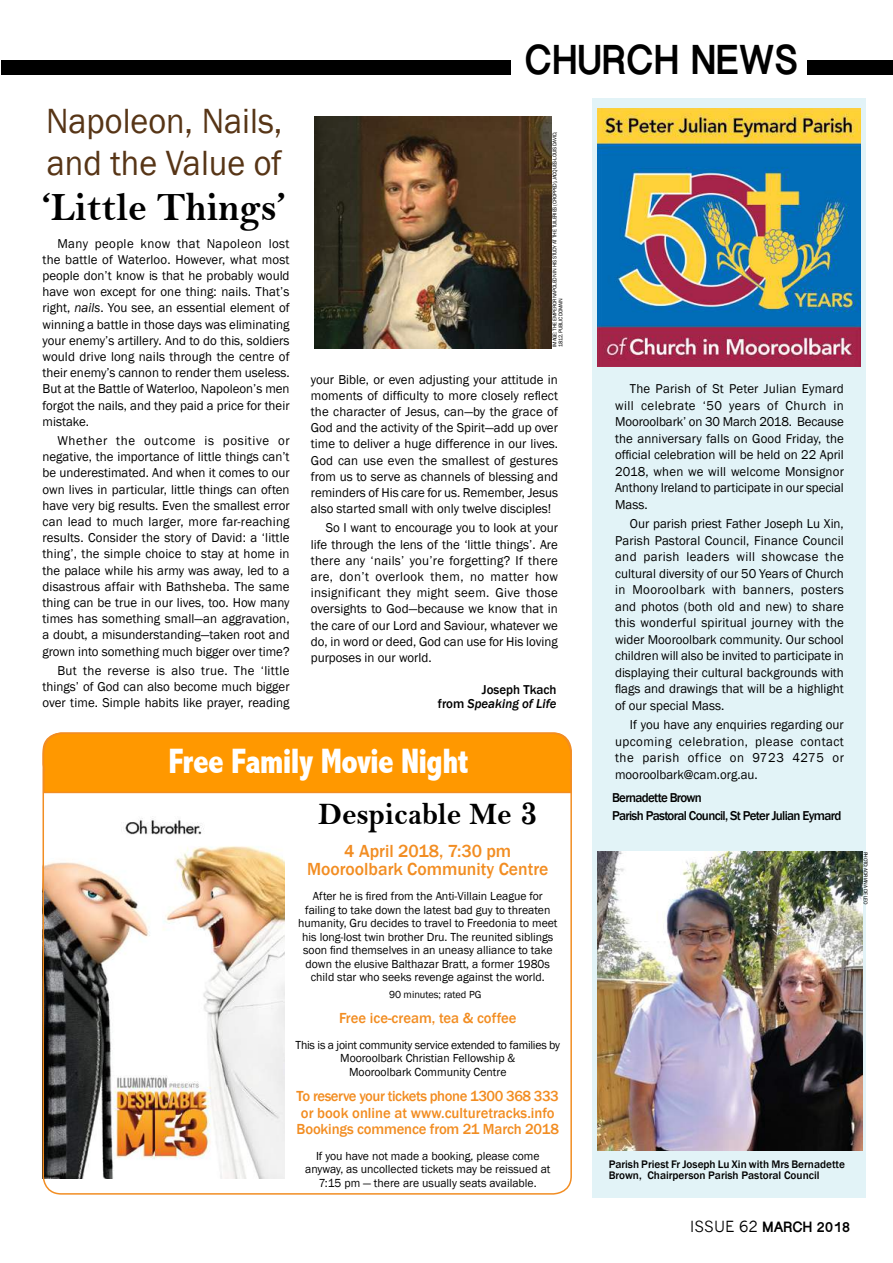
<style>
.page{position:relative;width:893px;height:1263px;background:#fff}
.page>*{position:absolute;margin:0;border:0;box-sizing:border-box;transform-origin:0 0}
.t1{font:700 42px "Myanmar Sangam MN";color:#000;scale:.95 1}
.t2{font:40.5px "Bell MT Bold";color:#000;scale:.95 1}
.t3{font:36px/42px "Franklin Gothic";color:#573516;scale:.95 1}
.t4{font:800 condensed 35.25px "Abadi";letter-spacing:-.02em;color:#fff;scale:.95 1}
.t5{font:31.5px "Bell MT Bold";color:#000;scale:.95 1}
.t6{font:500 18px/18px "Franklin Gothic";color:#f28d22;text-align:center}
.t7{font:500 15px/16.5px "Franklin Gothic";letter-spacing:-.01em;color:#f28d22}
.t8{font:700 15px "Myanmar Sangam MN";color:#000}
.t9{font:13.2px/16.2px "Franklin Gothic";color:#000;text-align:justify}
.t10{font:500 13.2px/18px "Franklin Gothic";letter-spacing:-.05em;color:#000}
.t11{font:500 13.2px/14.4px "Franklin Gothic";color:#000;text-align:right}
.t12{font:12px/13.5px "Franklin Gothic";color:#000;text-align:center}
.t13{font:500 11.25px/11.2px "Franklin Gothic";color:#000}
.t14{font:10.5px "Franklin Gothic";color:#000}
.t15{font:5.55px/6px "Franklin Gothic";letter-spacing:-.05em;color:#000}
.s1{font-style:italic}
.s2{font-family:"Century Schoolbook";font-weight:700}
.s3{font-family:"News Gothic";font-weight:400}
</style>
<div class="page">
<div style="left:592px;top:98px;width:274px;height:1099px;background:#e2f3f7"></div>
<div style="left:808px;top:60px;width:85px;height:14px;background:#000"></div>
<div style="left:1px;top:60px;width:509px;height:14px;background:#000"></div>
<img style="left:598px;top:108px;width:263px;height:258px">
<img style="left:597px;top:851px;width:265px;height:299px">
<img style="left:315px;top:116px;width:236px;height:233px">
<div style="left:42px;top:735px;width:527px;height:59px;background:#ff9800"></div>
<img style="left:46px;top:818px;width:239px;height:360px">
<div style="left:43px;top:732px;width:529px;height:462px;border:2px solid #f28d22;border-radius:18px"></div>
<h1 class="t1" style="left:525px;top:35px;width:290px">CHURCH NEWS</h1>
<h3 class="t3" style="left:46px;top:101px;width:250px">Napoleon, Nails, and the Value of</h3>
<h2 class="t2" style="left:43px;top:183px;width:257px">‘Little Things’</h2>
<p class="t9" style="left:43px;top:235px;width:249px;text-indent:15px">Many people know that Napoleon lost the battle of Waterloo. However, what most people don’t know is that he probably would have won except for one thing: nails. That’s right, <span class="s1">nails</span>. You see, an essential element of winning a battle in those days was eliminating your enemy’s artillery. And to do this, soldiers would drive long nails through the centre of their enemy’s cannon to render them useless.<br>But at the Battle of Waterloo, Napoleon’s men forgot the nails, and they paid a price for their mistake.</p>
<p class="t9" style="left:43px;top:433px;width:249px;text-indent:15px">Whether the outcome is positive or negative, the importance of little things can’t be underestimated. And when it comes to our own lives in particular, little things can often have very big results. Even the smallest error can lead to much larger, more far-reaching results. Consider the story of David: a ‘little thing’, the simple choice to stay at home in the palace while his army was away, led to a disastrous affair with Bathsheba. The same thing can be true in our lives, too. How many times has something small—an aggravation, a doubt, a misunderstanding—taken root and grown into something much bigger over time?</p>
<p class="t9" style="left:43px;top:662px;width:249px;text-indent:15px">But the reverse is also true. The ‘little things’ of God can also become much bigger over time. Simple habits like prayer, reading</p>
<p class="t15" style="left:552px;top:347px;width:217px;rotate:-90deg">IMAGE: THE EMPEROR NAPOLEON IN HIS STUDY AT THE TUILERIES (CROPPED), JACQUES-LOUIS DAVID,<br>1812. PUBLIC DOMAIN</p>
<p class="t9" style="left:311px;top:371px;width:249px">your Bible, or even adjusting your attitude in moments of difficulty to more closely reflect the character of Jesus, can—by the grace of God and the activity of the Spirit—add up over time to deliver a huge difference in our lives.<br>God can use even the smallest of gestures from us to serve as channels of blessing and reminders of His care for us. Remember, Jesus also started small with only twelve disciples!</p>
<p class="t9" style="left:311px;top:520px;width:249px;text-indent:15px">So I want to encourage you to look at your life through the lens of the ‘little things’. Are there any ‘nails’ you’re forgetting? If there are, don’t overlook them, no matter how insignificant they might seem. Give those oversights to God—because we know that in the care of our Lord and Saviour, whatever we do, in word or deed, God can use for His loving purposes in our world.</p>
<p class="t11" style="left:438px;top:682px;width:120px">Joseph Tkach<br>from <span class="s1">Speaking of Life</span></p>
<h3 class="t4" style="left:169px;top:740px;width:317px">Free Family Movie Night</h3>
<h3 class="t5" style="left:318px;top:795px;width:232px">Despicable Me <span class="s2">3</span></h3>
<h3 class="t6" style="left:307px;top:842px;width:243px">4 April 2018, 7:30 pm<br>Mooroolbark Community Centre</h3>
<p class="t12" style="left:298px;top:890px;width:261px">After he is fired from the Anti-Villain League for failing to take down the latest bad guy to threaten humanity, Gru decides to travel to Freedonia to meet his long-lost twin brother Dru. The reunited siblings soon find themselves in an uneasy alliance to take down the elusive Balthazar Bratt, a former 1980s child star who seeks revenge against the world.</p>
<p class="t14" style="left:389px;top:988px;width:94px">90 minutes; rated PG</p>
<p class="t7" style="left:339px;top:1010px;width:179px">Free ice-cream, tea &amp; coffee</p>
<p class="t12" style="left:296px;top:1038px;width:266px">This is a joint community service extended to families by<br>Mooroolbark Christian Fellowship &amp;<br>Mooroolbark Community Centre</p>
<p class="t7" style="left:297px;top:1088px;width:264px">To reserve your tickets phone 1300 368 333 or book online at www.culturetracks.info<br>Bookings commence from 21 March 2018</p>
<p class="t12" style="left:305px;top:1149px;width:247px">If you have not made a booking, please come anyway, as uncollected tickets may be reissued at<br>7:15 pm — there are usually seats available.</p>
<p class="t9" style="left:615px;top:381px;width:230px;text-indent:15px">The Parish of St Peter Julian Eymard will celebrate ‘50 years of Church in Mooroolbark’ on 30 March 2018. Because the anniversary falls on Good Friday, the official celebration will be held on 22 April 2018, when we will welcome Monsignor Anthony Ireland to participate in our special Mass.</p>
<p class="t9" style="left:615px;top:516px;width:230px;text-indent:15px">Our parish priest Father Joseph Lu Xin, Parish Pastoral Council, Finance Council and parish leaders will showcase the cultural diversity of our 50 Years of Church in Mooroolbark with banners, posters and photos (both old and new) to share this wonderful spiritual journey with the wider Mooroolbark community. Our school children will also be invited to participate in displaying their cultural backgrounds with flags and drawings that will be a highlight of our special Mass.</p>
<p class="t9" style="left:615px;top:717px;width:230px;text-indent:15px">If you have any enquiries regarding our upcoming celebration, please contact the parish office on 9723 4275 or mooroolbark@cam.org.au.</p>
<p class="t10" style="left:612px;top:788px;width:231px">Bernadette Brown<br>Parish Pastoral Council, St Peter Julian Eymard</p>
<p class="t13" style="left:609px;top:1159px;width:238px">Parish Priest Fr Joseph Lu Xin with Mrs Bernadette<br>Brown, Chairperson Parish Pastoral Council</p>
<p class="t8" style="left:690px;top:1218px;width:162px"><span class="s3">ISSUE 62</span> MARCH 2018</p>
<p class="t15" style="left:869px;top:851px;width:54px;rotate:90deg">PHOTO: ADRIANA DE LEO</p>
</div>
